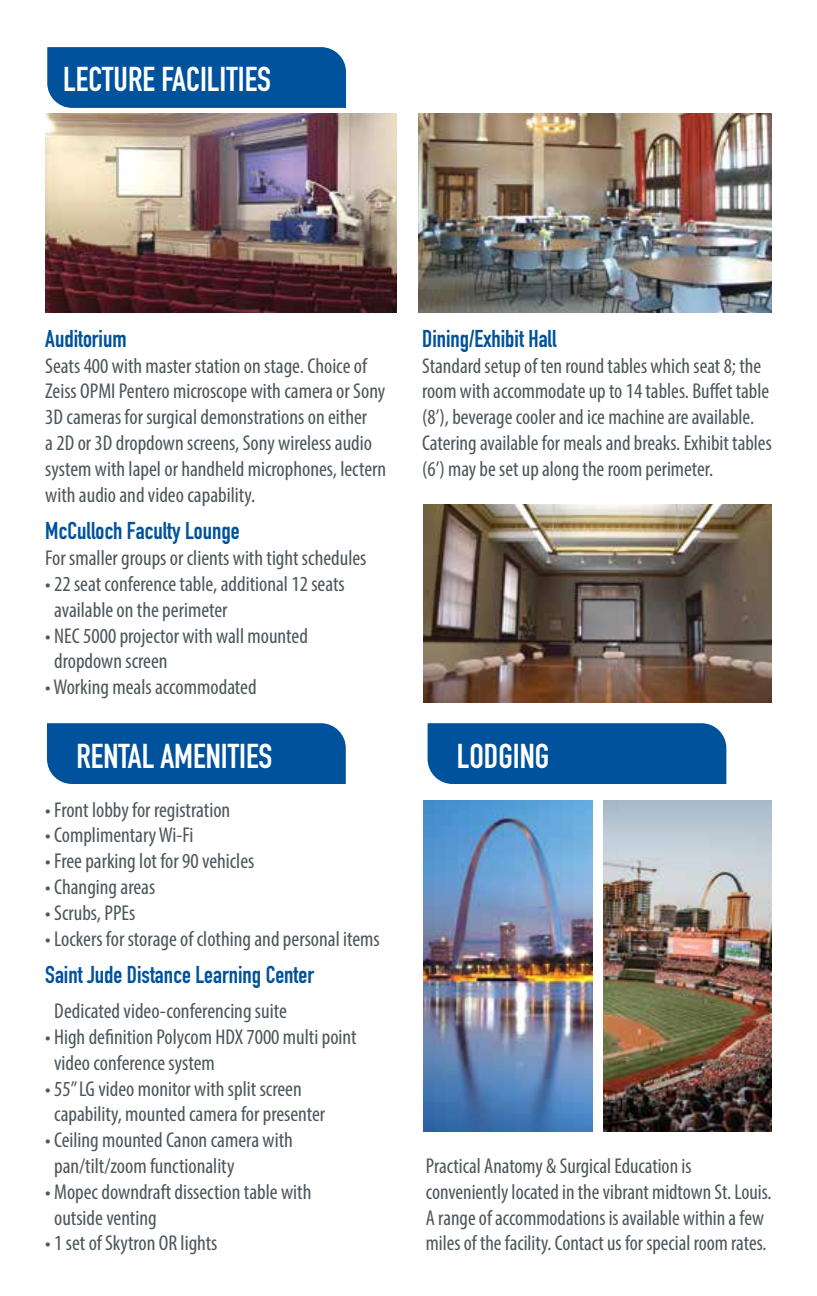
<style>
.page{position:relative;width:817px;height:1296px;background:#fff}
.page>*{position:absolute;margin:0;border:0;box-sizing:border-box;transform-origin:0 0}
.t1{font:700 34px "DIN Condensed";color:#fff}
.t2{font:700 24px "DIN Condensed";color:#00529c}
.t3{font:condensed 21.6px/25.8px "Myriad Pro";color:#4d565b}
</style>
<div class="page">
<img style="left:45px;top:114px;width:352px;height:198px">
<img style="left:418px;top:114px;width:354px;height:198px">
<div style="left:47px;top:47px;width:300px;height:61px;background:#00529c"></div>
<img style="left:423px;top:800px;width:169px;height:331px">
<div style="left:47px;top:723px;width:299px;height:61px;background:#00529c"></div>
<div style="left:427px;top:723px;width:300px;height:61px;background:#00529c"></div>
<img style="left:423px;top:504px;width:349px;height:199px">
<img style="left:603px;top:801px;width:169px;height:330px">
<h1 class="t1" style="left:63px;top:56px;width:209px">LECTURE FACILITIES</h1>
<p class="t2" style="left:45px;top:322px;width:83px">Auditorium</p>
<p class="t3" style="left:45px;top:352px;width:342px">Seats 400 with master station on stage. Choice of Zeiss OPMI Pentero microscope with camera or Sony 3D cameras for surgical demonstrations on either<br>a 2D or 3D dropdown screens, Sony wireless audio system with lapel or handheld microphones, lectern with audio and video capability.</p>
<p class="t2" style="left:45px;top:515px;width:196px">McCulloch Faculty Lounge</p>
<p class="t3" style="left:45px;top:545px;width:323px">For smaller groups or clients with tight schedules</p>
<p class="t3" style="left:54px;top:571px;width:292px;text-indent:-9px">• 22 seat conference table, additional 12 seats available on the perimeter</p>
<p class="t3" style="left:54px;top:622px;width:255px;text-indent:-9px">• NEC 5000 projector with wall mounted dropdown screen</p>
<p class="t3" style="left:45px;top:674px;width:213px">• Working meals accommodated</p>
<p class="t2" style="left:422px;top:322px;width:136px">Dining/Exhibit Hall</p>
<p class="t3" style="left:422px;top:352px;width:351px">Standard setup of ten round tables which seat 8; the room with accommodate up to 14 tables. Buffet table (8’), beverage cooler and ice machine are available.<br>Catering available for meals and breaks. Exhibit tables (6’) may be set up along the room perimeter.</p>
<h1 class="t1" style="left:76px;top:733px;width:198px">RENTAL AMENITIES</h1>
<h1 class="t1" style="left:457px;top:733px;width:94px">LODGING</h1>
<p class="t3" style="left:45px;top:796px;width:187px">• Front lobby for registration</p>
<p class="t3" style="left:45px;top:822px;width:150px">• Complimentary Wi-Fi</p>
<p class="t3" style="left:45px;top:848px;width:211px">• Free parking lot for 90 vehicles</p>
<p class="t3" style="left:45px;top:874px;width:111px">• Changing areas</p>
<p class="t3" style="left:45px;top:899px;width:92px">• Scrubs, PPEs</p>
<p class="t3" style="left:45px;top:925px;width:336px">• Lockers for storage of clothing and personal items</p>
<p class="t2" style="left:45px;top:959px;width:270px">Saint Jude Distance Learning Center</p>
<p class="t3" style="left:54px;top:998px;width:234px">Dedicated video-conferencing suite</p>
<p class="t3" style="left:54px;top:1024px;width:304px;text-indent:-9px">• High definition Polycom HDX 7000 multi point video conference system</p>
<p class="t3" style="left:54px;top:1075px;width:273px;text-indent:-9px">• 55” LG video monitor with split screen capability, mounted camera for presenter</p>
<p class="t3" style="left:54px;top:1127px;width:240px;text-indent:-9px">• Ceiling mounted Canon camera with pan/tilt/zoom functionality</p>
<p class="t3" style="left:54px;top:1178px;width:259px;text-indent:-9px">• Mopec downdraft dissection table with outside venting</p>
<p class="t3" style="left:45px;top:1230px;width:174px">• 1 set of Skytron OR lights</p>
<p class="t3" style="left:426px;top:1153px;width:347px">Practical Anatomy &amp; Surgical Education is conveniently located in the vibrant midtown St. Louis.<br>A range of accommodations is available within a few miles of the facility. Contact us for special room rates.</p>
</div>
